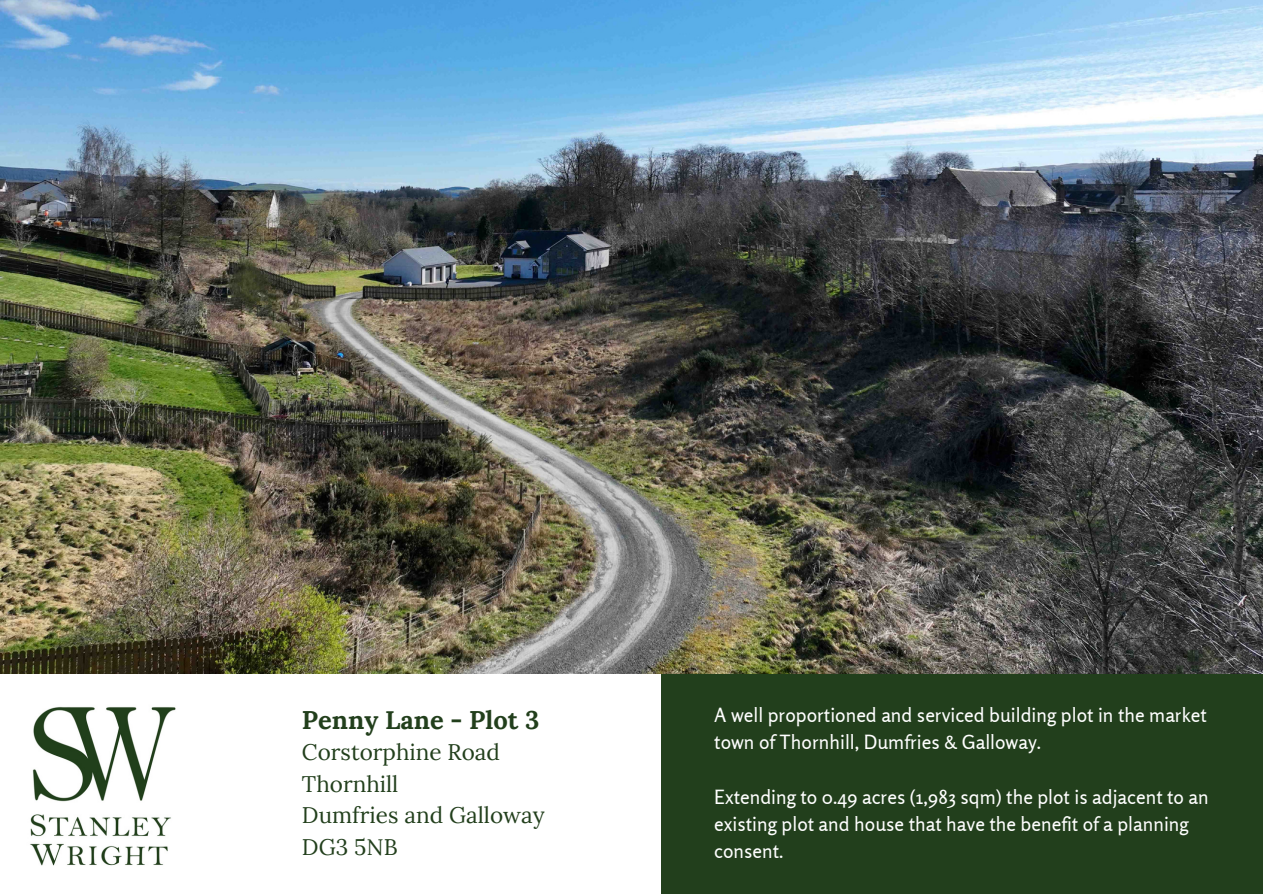
<style>
.page{position:relative;width:1263px;height:894px;background:#fff}
.page>*{position:absolute;margin:0;border:0;box-sizing:border-box;transform-origin:0 0}
.t1{font:700 25.5px "Lora";color:#223f1c}
.t2{font:22.5px "Lora";color:#223f1c}
.t3{font:19.5px/27px "Rosario";color:#fff}
</style>
<div class="page">
<div style="left:0;top:0;width:1263px;height:893px;background:#223f1c"></div>
<div style="left:0;top:673px;width:660px;height:220px;background:#fff"></div>
<img style="left:0;top:673px;width:211px;height:193px">
<img style="left:0;top:0;width:1263px;height:673px">
<p class="t1" style="left:302px;top:702px;width:239px">Penny Lane - Plot 3</p>
<p class="t2" style="left:302px;top:737px;width:199px">Corstorphine Road</p>
<p class="t2" style="left:302px;top:768px;width:98px">Thornhill</p>
<p class="t2" style="left:302px;top:800px;width:244px">Dumfries and Galloway</p>
<p class="t2" style="left:302px;top:831px;width:97px">DG3 5NB</p>
<p class="t3" style="left:714px;top:701px;width:494px">A well proportioned and serviced building plot in the market town of Thornhill, Dumfries &amp; Galloway.</p>
<p class="t3" style="left:714px;top:782px;width:496px">Extending to 0.49 acres (1,983 sqm) the plot is adjacent to an existing plot and house that have the benefit of a planning consent.</p>
</div>
